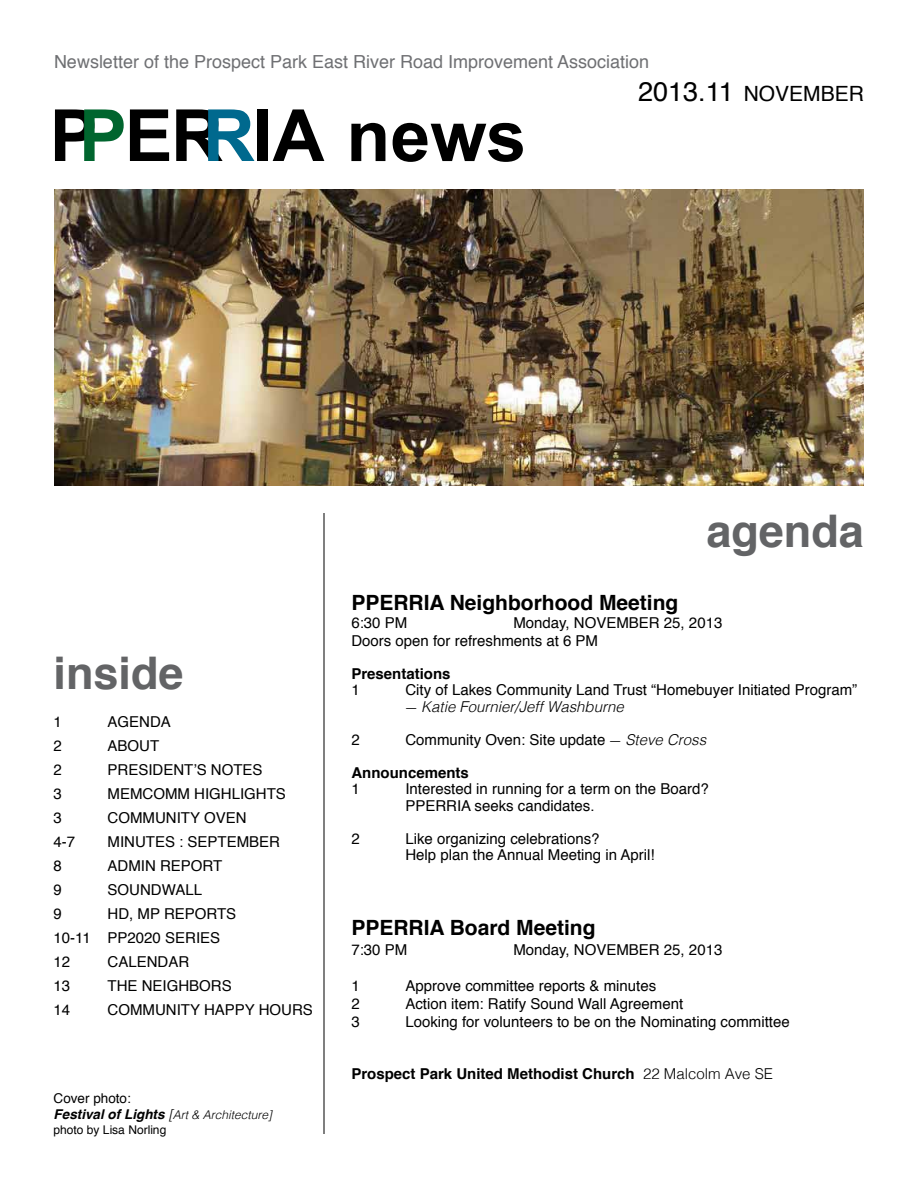
<style>
.page{position:relative;width:918px;height:1188px;background:#fff}
.page>*{position:absolute;margin:0;border:0;box-sizing:border-box;transform-origin:0 0}
.t1{font:700 72px "Arial";color:#000}
.t2{font:700 45px "Helvetica";color:#636466}
.t3{font:700 21px "Helvetica";color:#000}
.t4{font:21px "Helvetica";color:#000}
.t5{font:18px "Helvetica";color:#6f7073}
.t6{font:15px/24px "Helvetica";color:#000}
.t7{font:700 15px "Helvetica";color:#000}
.t8{font:italic 300 15px "Helvetica";color:#000}
.t9{font:13.5px "Helvetica";color:#000}
.t10{font:12px/14.4px "Helvetica";color:#000}
.s1{color:#00652e}
.s2{color:#00698e}
.s3{font-size:27px}
.s4{font-weight:700;font-style:italic;font-size:13.5px}
.s5{font-weight:300;font-style:italic;font-size:13.5px}
.s6{font-weight:300;font-style:italic}
.s7{font-family:"Minion Pro";font-weight:400;font-style:normal}
.s8{font-family:"Minion Pro"}
.s9{font-weight:300}
</style>
<div class="page">
<hr style="left:324px;top:513px;width:1px;height:621px;background:#000">
<img style="left:54px;top:189px;width:810px;height:297px">
<p class="t5" style="left:54px;top:47px;width:597px">Newsletter of the Prospect Park East River Road Improvement Association</p>
<h1 class="t1" style="left:50px;top:88px;width:478px">P<span class="s1">P</span> R<span class="s2">R</span> A news</h1>
<h1 class="t1" style="left:125px;top:88px;width:150px">E I</h1>
<h3 class="t4" style="left:638px;top:77px;width:227px"><span class="s3">2013.11</span> NOVEMBER</h3>
<h2 class="t2" style="left:706px;top:495px;width:159px">agenda</h2>
<h2 class="t2" style="left:54px;top:637px;width:132px">inside</h2>
<p class="t6" style="left:54px;top:710px;width:10px">1</p>
<p class="t6" style="left:108px;top:710px;width:65px">AGENDA</p>
<p class="t6" style="left:54px;top:734px;width:10px">2</p>
<p class="t6" style="left:108px;top:734px;width:53px">ABOUT</p>
<p class="t6" style="left:54px;top:758px;width:10px">2</p>
<p class="t6" style="left:108px;top:758px;width:157px">PRESIDENT’S NOTES</p>
<p class="t6" style="left:54px;top:782px;width:10px">3</p>
<p class="t6" style="left:108px;top:782px;width:180px">MEMCOMM HIGHLIGHTS</p>
<p class="t6" style="left:54px;top:806px;width:10px">3</p>
<p class="t6" style="left:108px;top:806px;width:140px">COMMUNITY OVEN</p>
<p class="t6" style="left:54px;top:830px;width:23px">4-7</p>
<p class="t6" style="left:108px;top:830px;width:174px">MINUTES : SEPTEMBER</p>
<p class="t6" style="left:54px;top:854px;width:10px">8</p>
<p class="t6" style="left:108px;top:854px;width:116px">ADMIN REPORT</p>
<p class="t6" style="left:54px;top:878px;width:10px">9</p>
<p class="t6" style="left:108px;top:878px;width:96px">SOUNDWALL</p>
<p class="t6" style="left:54px;top:902px;width:10px">9</p>
<p class="t6" style="left:54px;top:902px;width:184px;text-indent:54px">HD, MP REPORTS<br>10-11 PP2020 SERIES<br>12</p>
<p class="t6" style="left:108px;top:950px;width:83px">CALENDAR</p>
<p class="t6" style="left:54px;top:974px;width:18px">13</p>
<p class="t6" style="left:108px;top:974px;width:126px">THE NEIGHBORS</p>
<p class="t6" style="left:54px;top:998px;width:18px">14</p>
<p class="t6" style="left:108px;top:998px;width:207px">COMMUNITY HAPPY HOURS</p>
<p class="t9" style="left:54px;top:1088px;width:79px">Cover photo:</p>
<p class="t10" style="left:54px;top:1108px;width:220px"><span class="s4">Festival of Lights</span> <span class="s5">[</span><span class="s6">Art &amp; Architecture] </span>photo by Lisa Norling</p>
<h3 class="t3" style="left:351px;top:585px;width:329px">PPERRIA Neighborhood Meeting</h3>
<p class="t6" style="left:351px;top:611px;width:57px">6:30 PM</p>
<p class="t6" style="left:351px;top:614px;width:372px;line-height:18px;text-indent:162px">Monday, NOVEMBER 25, 2013<br>Doors open for refreshments at 6 PM</p>
<p class="t7" style="left:351px;top:661px;width:101px">Presentations</p>
<p class="t6" style="left:351px;top:678px;width:10px">1</p>
<p class="t6" style="left:405px;top:678px;width:453px">City of Lakes Community Land Trust “Homebuyer Initiated Program”</p>
<p class="t8" style="left:405px;top:694px;width:220px"><span class="s7">-</span> Katie Fournier/Jeff Washburne</p>
<p class="t6" style="left:351px;top:728px;width:10px">2</p>
<p class="t6" style="left:405px;top:728px;width:302px">Community Oven: Site update <span class="s8">-</span> <span class="s6">Steve Cross</span></p>
<p class="t7" style="left:351px;top:760px;width:119px">Announcements</p>
<p class="t6" style="left:351px;top:777px;width:10px">1</p>
<p class="t6" style="left:405px;top:781px;width:305px;line-height:16.5px">Interested in running for a term on the Board?<br>PPERRIA seeks candidates.</p>
<p class="t6" style="left:351px;top:827px;width:10px">2</p>
<p class="t6" style="left:405px;top:831px;width:251px;line-height:16.5px">Like organizing celebrations?<br>Help plan the Annual Meeting in April!</p>
<h3 class="t3" style="left:351px;top:911px;width:246px">PPERRIA Board Meeting</h3>
<p class="t6" style="left:351px;top:938px;width:57px">7:30 PM</p>
<p class="t6" style="left:513px;top:938px;width:210px">Monday, NOVEMBER 25, 2013</p>
<p class="t6" style="left:351px;top:974px;width:10px">1</p>
<p class="t6" style="left:405px;top:974px;width:252px">Approve committee reports &amp; minutes</p>
<p class="t6" style="left:351px;top:992px;width:10px">2</p>
<p class="t6" style="left:405px;top:992px;width:279px">Action item: Ratify Sound Wall Agreement</p>
<p class="t6" style="left:351px;top:1010px;width:10px">3</p>
<p class="t6" style="left:405px;top:1010px;width:386px">Looking for volunteers to be on the Nominating committee</p>
<p class="t7" style="left:351px;top:1062px;width:423px">Prospect Park United Methodist Church <span class="s9">22 Malcolm Ave SE</span></p>
</div>
